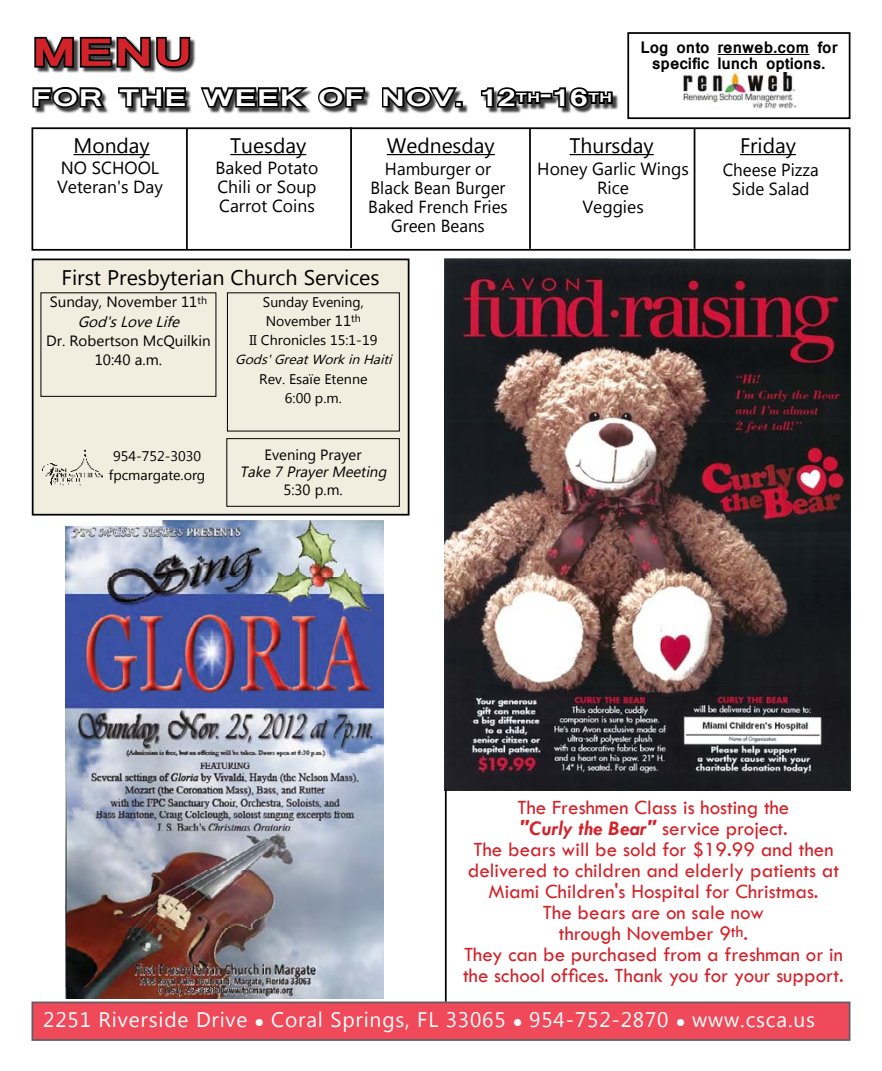
<style>
.page{position:relative;width:882px;height:1071px;background:#fff}
.page>*{position:absolute;margin:0;border:0;box-sizing:border-box;transform-origin:0 0}
.t1{font:700 36.75px "Mangal";color:#d2232a;scale:1.4 1}
.t2{font:700 22.57px "Mangal";color:#fff;scale:1.4 1}
.t3{font:21.18px "Microsoft New Tai Lue";color:#000}
.t4{font:21px/21px "Tw Cen";color:#d2232a;text-align:center}
.t5{font:21px "Microsoft New Tai Lue";letter-spacing:.04em;color:#fff}
.t6{font:21px "Microsoft New Tai Lue";color:#000}
.t7{font:17.5px/19.2px "Microsoft New Tai Lue";color:#000;text-align:center}
.t8{font:700 15.75px/15.8px "Mangal";color:#000;text-align:center}
.t9{font:14.88px/19.2px "Microsoft New Tai Lue";color:#000;text-align:center}
.t10{font:italic 14.88px "Microsoft New Tai Lue";color:#000}
.t11{font:14px/19.2px "Microsoft New Tai Lue";color:#000;text-align:center}
.t12{font:italic 13.12px "Microsoft New Tai Lue";color:#000;scale:1.06 1}
.s1{font-style:italic}
.s2{font-size:14.88px}
.s3{font-weight:700;font-style:italic}
</style>
<div class="page">
<div style="left:35px;top:39px;width:584px;height:74px;background:#000;opacity:.75"></div>
<svg style="left:34px;top:36px;width:159px;height:34px;background:#4c4c4c"></svg>
<svg style="left:32px;top:85px;width:75px;height:25px"></svg>
<svg style="left:116px;top:85px;width:72px;height:24px"></svg>
<svg style="left:198px;top:84px;width:169px;height:26px"></svg>
<svg style="left:380px;top:84px;width:80px;height:26px"></svg>
<div style="left:455px;top:101px;width:8px;height:7px;border:4px solid #000"></div>
<svg style="left:479px;top:85px;width:63px;height:24px"></svg>
<div style="left:539px;top:93px;width:14px;height:6px;border:4px solid #000"></div>
<svg style="left:551px;top:85px;width:63px;height:25px"></svg>
<hr style="left:718px;top:54px;width:92px;height:1px;background:#000">
<div style="left:627px;top:32px;width:223px;height:87px;border:2px solid #000"></div>
<hr style="left:74px;top:154px;width:76px;height:1px;background:#000">
<hr style="left:230px;top:154px;width:76px;height:1px;background:#000">
<hr style="left:387px;top:154px;width:108px;height:1px;background:#000">
<hr style="left:570px;top:154px;width:84px;height:1px;background:#000">
<hr style="left:740px;top:154px;width:56px;height:1px;background:#000">
<div style="left:31px;top:127px;width:819px;height:124px;border:2px solid #000"></div>
<hr style="left:186px;top:129px;width:2px;height:120px;background:#000">
<hr style="left:350px;top:127px;width:2px;height:121px;background:#000">
<hr style="left:529px;top:128px;width:2px;height:121px;background:#000">
<hr style="left:694px;top:128px;width:1px;height:121px;background:#000">
<img style="left:683px;top:73px;width:117px;height:36px">
<div style="left:32px;top:1002px;width:818px;height:38px;background:#ef495a"></div>
<div style="left:31px;top:1002px;width:819px;height:39px;border:2px solid #5e5f62"></div>
<div style="left:33px;top:259px;width:376px;height:256px;background:#f1eddf"></div>
<div style="left:32px;top:259px;width:377px;height:257px;border:2px solid #000"></div>
<div style="left:40px;top:292px;width:176px;height:105px;border:1px solid #000"></div>
<div style="left:227px;top:292px;width:173px;height:140px;border:1px solid #000"></div>
<img style="left:43px;top:450px;width:59px;height:36px">
<div style="left:226px;top:438px;width:174px;height:69px;border:1px solid #000"></div>
<img style="left:445px;top:259px;width:405px;height:532px">
<hr style="left:445px;top:789px;width:2px;height:213px;background:#000">
<img style="left:65px;top:521px;width:318px;height:478px">
<h1 class="t1" style="left:31px;top:19px;width:85px">Menu</h1>
<p class="t2" style="left:31px;top:77px;width:18px">for</p>
<p class="t2" style="left:119px;top:77px;width:159px">the week of</p>
<p class="t2" style="left:381px;top:77px;width:157px">Nov. 12<sup>th</sup><sup>-</sup>16<sup>th</sup></p>
<p class="t8" style="left:640px;top:39px;width:199px">Log onto renweb.com for specific lunch options.</p>
<p class="t6" style="left:74px;top:133px;width:78px">Monday</p>
<p class="t6" style="left:230px;top:133px;width:77px">Tuesday</p>
<p class="t6" style="left:387px;top:133px;width:109px">Wednesday</p>
<p class="t6" style="left:570px;top:133px;width:86px">Thursday</p>
<p class="t6" style="left:740px;top:133px;width:57px">Friday</p>
<p class="t7" style="left:57px;top:159px;width:107px;text-align:left">NO SCHOOL<br>Veteran's Day</p>
<p class="t7" style="left:216px;top:159px;width:104px;text-align:justify">Baked Potato Chili or Soup Carrot Coins</p>
<p class="t7" style="left:368px;top:160px;width:141px">Hamburger or<br>Black Bean Burger<br>Baked French Fries<br>Green Beans</p>
<p class="t7" style="left:537px;top:160px;width:153px">Honey Garlic Wings<br>Rice<br>Veggies</p>
<p class="t7" style="left:723px;top:161px;width:98px">Cheese Pizza<br>Side Salad</p>
<p class="t3" style="left:62px;top:265px;width:320px">First Presbyterian Church Services</p>
<p class="t9" style="left:50px;top:294px;width:159px">Sunday, November 11<sup>th<br></sup><span class="s1">God'sLoveLife</span></p>
<p class="t9" style="left:46px;top:332px;width:166px">Dr. Robertson McQuilkin<br>10:40 a.m.</p>
<p class="t11" style="left:249px;top:293px;width:130px">Sunday Evening,<br>November <span class="s2">11</span><sup>th<br></sup>II Chronicles 15:1-19</p>
<p class="t12" style="left:235px;top:352px;width:153px">Gods'GreatWorkinHaiti</p>
<p class="t11" style="left:259px;top:370px;width:110px">Rev. Esaïe Etenne<br>6:00 p.m.</p>
<p class="t11" style="left:109px;top:448px;width:98px;text-align:left">954-752-3030 fpcmargate.org</p>
<p class="t9" style="left:265px;top:446px;width:98px">Evening Prayer</p>
<p class="t10" style="left:240px;top:463px;width:152px">Take 7 PrayerMeeting</p>
<p class="t9" style="left:283px;top:481px;width:61px">5:30 p.m.</p>
<p class="t4" style="left:463px;top:797px;width:382px">The Freshmen Class is hosting the<br><span class="s3">"Curly the Bear"</span> service project.<br>The bears will be sold for $19.99 and then delivered to children and elderly patients at Miami Children's Hospital for Christmas.<br>The bears are on sale now<br>through November 9<sup>th</sup>.<br>They can be purchased from a freshman or in the school offices. Thank you for your support.</p>
<p class="t5" style="left:43px;top:1007px;width:773px">2251 Riverside Drive ● Coral Springs, FL 33065 ● 954-752-2870 ● www.csca.us</p>
</div>
